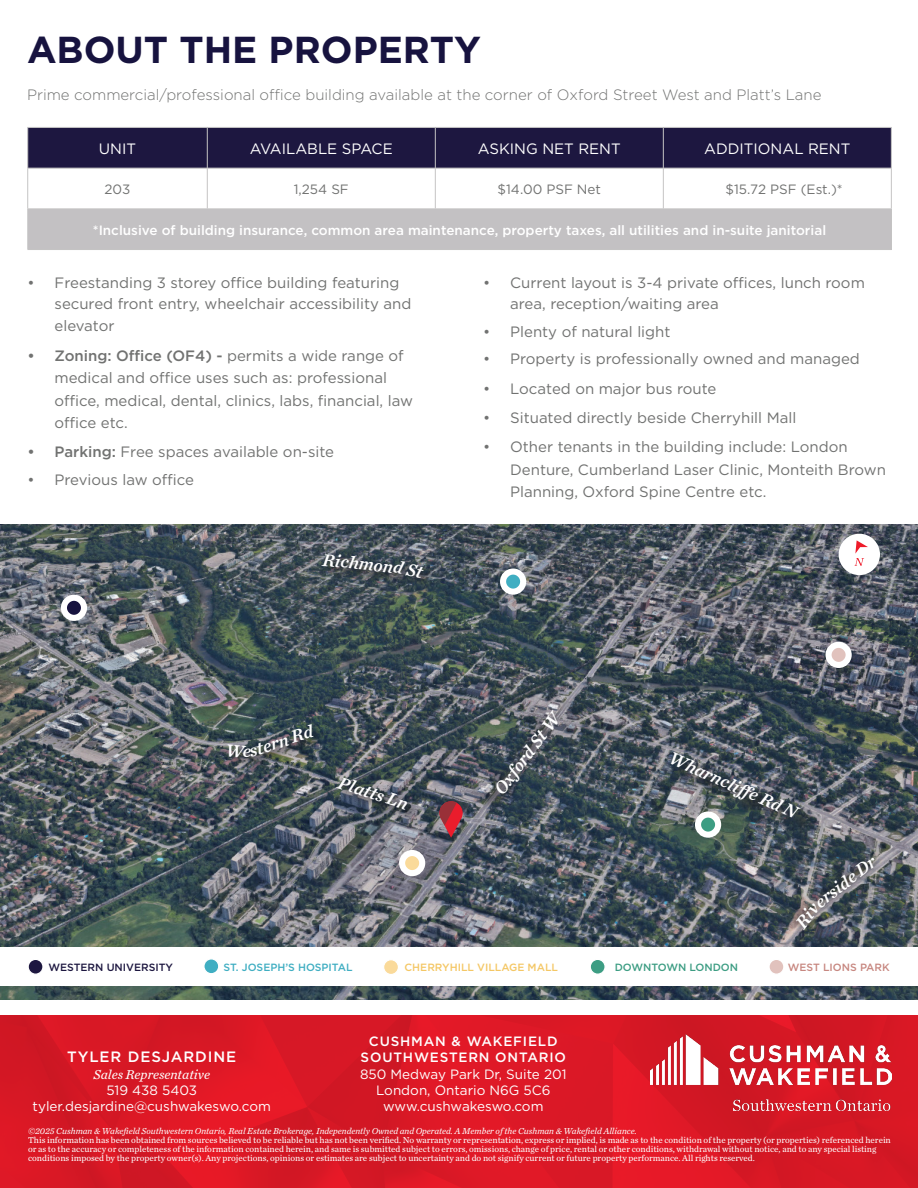
<style>
.page{position:relative;width:918px;height:1188px;background:#fff}
.page>*{position:absolute;margin:0;border:0;box-sizing:border-box;transform-origin:0 0}
.t1{font:700 37.5px "Gotham";color:#17133f}
.t2{font:italic 18px "Chronicle Text G2 Semi";color:#fff}
.t3{font:15px/22.5px "Gotham";color:#717271}
.t4{font:300 15px "Gotham";color:#717271}
.Body_Text{font:15px "Gotham";color:#fff}
.t5{font:500 15px "Gotham";letter-spacing:.06em;color:#fff}
.t6{font:13.5px/16.2px "Gotham";color:#fff;text-align:center}
.Body_Text-2{font:500 13.5px "Gotham";color:#fff}
.Body_Text-3{font:13.5px "Gotham";color:#717271}
.Body_Text-4{font:500 13.5px/16.2px "Gotham";letter-spacing:.06em;color:#fff;text-align:center}
.t7{font:italic 13.5px "Chronicle Text G2";color:#fff}
.t8{font:500 10.5px "Gotham";color:#f4c765}
.t9{font:500 10.5px "Gotham";color:#40aec2}
.t10{font:500 10.5px "Gotham";color:#1d1740}
.t11{font:500 10.5px "Gotham";color:#3d9d83}
.t12{font:500 10.5px "Gotham";color:#c78780}
.t13{font:9px/9px "Chronicle Text G2";color:#fff}
.t14{font:italic 9px "Chronicle Text G2";color:#fff}
.s1{font-weight:500}
</style>
<div class="page">
<img style="left:1px;top:1015px;width:917px;height:173px">
<img style="left:650px;top:1034px;width:241px;height:77px">
<div style="left:28px;top:128px;width:863px;height:40px;background:#1d1740"></div>
<div style="left:28px;top:209px;width:863px;height:41px;background:#c3c1c3"></div>
<hr style="left:28px;top:127px;width:179px;height:1px;background:#c5c4c4">
<hr style="left:27px;top:128px;width:1px;height:40px;background:#c5c4c4">
<hr style="left:207px;top:127px;width:228px;height:1px;background:#c5c4c4">
<hr style="left:207px;top:128px;width:1px;height:40px;background:#c5c4c4">
<hr style="left:435px;top:127px;width:228px;height:1px;background:#c5c4c4">
<hr style="left:435px;top:128px;width:1px;height:40px;background:#c5c4c4">
<hr style="left:663px;top:127px;width:229px;height:1px;background:#c5c4c4">
<hr style="left:663px;top:128px;width:1px;height:40px;background:#c5c4c4">
<hr style="left:891px;top:128px;width:1px;height:40px;background:#c5c4c4">
<hr style="left:28px;top:168px;width:179px;height:1px;background:#c5c4c4">
<hr style="left:27px;top:168px;width:1px;height:41px;background:#c5c4c4">
<hr style="left:207px;top:168px;width:228px;height:1px;background:#c5c4c4">
<hr style="left:207px;top:168px;width:1px;height:41px;background:#c5c4c4">
<hr style="left:435px;top:168px;width:228px;height:1px;background:#c5c4c4">
<hr style="left:435px;top:168px;width:1px;height:41px;background:#c5c4c4">
<hr style="left:663px;top:168px;width:229px;height:1px;background:#c5c4c4">
<hr style="left:663px;top:168px;width:1px;height:41px;background:#c5c4c4">
<hr style="left:891px;top:168px;width:1px;height:41px;background:#c5c4c4">
<hr style="left:27px;top:209px;width:1px;height:40px;background:#c5c4c4">
<hr style="left:891px;top:209px;width:1px;height:40px;background:#c5c4c4">
<hr style="left:663px;top:249px;width:229px;height:1px;background:#c5c4c4">
<img style="left:1px;top:524px;width:917px;height:476px">
<div style="left:839px;top:534px;width:41px;height:41px;background:#fff;border-radius:50%"></div>
<svg style="left:854px;top:540px;width:14px;height:26px"></svg>
<svg style="left:480px;top:713px;width:76px;height:99px"></svg>
<svg style="left:673px;top:754px;width:144px;height:80px"></svg>
<svg style="left:789px;top:850px;width:93px;height:87px"></svg>
<svg style="left:319px;top:551px;width:117px;height:39px"></svg>
<svg style="left:226px;top:722px;width:99px;height:47px"></svg>
<svg style="left:334px;top:775px;width:85px;height:47px"></svg>
<svg style="left:439px;top:801px;width:24px;height:37px"></svg>
<div style="left:1px;top:948px;width:917px;height:38px;background:#fff"></div>
<div style="left:28px;top:959px;width:15px;height:15px;background:#1d1740;border-radius:50%"></div>
<div style="left:28px;top:959px;width:16px;height:16px;border:1px solid #fff;border-radius:50%"></div>
<div style="left:204px;top:959px;width:15px;height:15px;background:#40aec2;border-radius:50%"></div>
<div style="left:203px;top:958px;width:16px;height:16px;border:1px solid #fff;border-radius:50%"></div>
<div style="left:384px;top:960px;width:14px;height:15px;background:#fada9a;border-radius:50%"></div>
<div style="left:383px;top:959px;width:16px;height:16px;border:1px solid #fff;border-radius:50%"></div>
<div style="left:769px;top:959px;width:15px;height:15px;background:#e1c2bd;border-radius:50%"></div>
<div style="left:768px;top:959px;width:16px;height:16px;border:1px solid #fff;border-radius:50%"></div>
<div style="left:590px;top:959px;width:15px;height:15px;background:#3d9d83;border-radius:50%"></div>
<div style="left:590px;top:959px;width:16px;height:16px;border:1px solid #fff;border-radius:50%"></div>
<div style="left:64px;top:598px;width:20px;height:20px;background:#17133f;border-radius:50%"></div>
<div style="left:61px;top:595px;width:26px;height:26px;border:6px solid #fff;border-radius:50%"></div>
<svg style="left:503px;top:572px;width:20px;height:20px"></svg>
<div style="left:500px;top:568px;width:26px;height:27px;border:6px solid #fff;border-radius:50%"></div>
<div style="left:402px;top:853px;width:20px;height:20px;background:#fada9a;border-radius:50%"></div>
<div style="left:399px;top:850px;width:26px;height:26px;border:6px solid #fff;border-radius:50%"></div>
<svg style="left:698px;top:815px;width:20px;height:20px"></svg>
<div style="left:695px;top:811px;width:26px;height:27px;border:6px solid #fff;border-radius:50%"></div>
<div style="left:829px;top:645px;width:20px;height:20px;background:#e1c2bd;border-radius:50%"></div>
<div style="left:826px;top:642px;width:26px;height:26px;border:6px solid #fff;border-radius:50%"></div>
<svg style="left:794px;top:903px;width:26px;height:27px"></svg>
<svg style="left:866px;top:857px;width:12px;height:12px"></svg>
<svg style="left:322px;top:554px;width:19px;height:13px"></svg>
<svg style="left:393px;top:560px;width:31px;height:18px"></svg>
<svg style="left:227px;top:744px;width:31px;height:14px"></svg>
<svg style="left:289px;top:724px;width:26px;height:20px"></svg>
<svg style="left:336px;top:777px;width:21px;height:16px"></svg>
<p class="t1" style="left:27px;top:25px;width:456px">ABOUT THE PROPERTY</p>
<p class="t4" style="left:27px;top:85px;width:796px">Prime commercial/professional office building available at the corner of Oxford Street West and Platt’s Lane</p>
<p class="Body_Text" style="left:99px;top:139px;width:39px">UNIT</p>
<p class="Body_Text" style="left:250px;top:139px;width:144px">AVAILABLE SPACE</p>
<p class="Body_Text" style="left:478px;top:139px;width:144px">ASKING NET RENT</p>
<p class="Body_Text" style="left:704px;top:139px;width:148px">ADDITIONAL RENT</p>
<p class="Body_Text-3" style="left:105px;top:180px;width:27px">203</p>
<p class="Body_Text-3" style="left:294px;top:180px;width:57px">1,254 SF</p>
<p class="Body_Text-3" style="left:498px;top:180px;width:105px">$14.00 PSF Net</p>
<p class="Body_Text-3" style="left:726px;top:180px;width:119px">$15.72 PSF (Est.)*</p>
<p class="Body_Text-2" style="left:93px;top:221px;width:735px">*Inclusive of building insurance, common area maintenance, property taxes, all utilities and in-suite janitorial</p>
<p class="t3" style="left:55px;top:272px;width:358px;line-height:21px;text-indent:-27px">• Freestanding 3 storey office building featuring secured front entry, wheelchair accessibility and</p>
<p class="t3" style="left:55px;top:315px;width:61px">elevator</p>
<p class="t3" style="left:55px;top:344px;width:360px;text-indent:-27px"><span class="s1">• Zoning: Office (OF4) -</span> permits a wide range of medical and office uses such as: professional office, medical, dental, clinics, labs, financial, law office etc.</p>
<p class="t3" style="left:28px;top:441px;width:308px"><span class="s1">• Parking:</span> Free spaces available on-site</p>
<p class="t3" style="left:28px;top:468px;width:168px">• Previous law office</p>
<p class="t2" style="left:342px;top:547px;width:54px;rotate:6deg">chmon</p>
<p class="t2" style="left:252px;top:735px;width:35px;rotate:-18deg">tern</p>
<p class="t2" style="left:359px;top:774px;width:57px;rotate:18deg">atts Ln</p>
<p class="t3" style="left:510px;top:272px;width:356px;line-height:21px;text-indent:-27px">• Current layout is 3-4 private offices, lunch room area, reception/waiting area</p>
<p class="t3" style="left:483px;top:320px;width:189px">• Plenty of natural light</p>
<p class="t3" style="left:483px;top:348px;width:378px">• Property is professionally owned and managed</p>
<p class="t3" style="left:483px;top:377px;width:235px">• Located on major bus route</p>
<p class="t3" style="left:483px;top:406px;width:315px">• Situated directly beside Cherryhill Mall</p>
<p class="t3" style="left:510px;top:435px;width:377px;text-indent:-27px">• Other tenants in the building include: London<br>Denture, Cumberland Laser Clinic, Monteith Brown<br>Planning, Oxford Spine Centre etc.</p>
<p class="t2" style="left:487px;top:784px;width:99px;rotate:-53deg">Oxford St W</p>
<p class="t2" style="left:676px;top:744px;width:72px;rotate:24deg">Wharncl</p>
<p class="t2" style="left:739px;top:773px;width:70px;rotate:23deg">ife Rd N</p>
<p class="t2" style="left:808px;top:893px;width:66px;rotate:-38deg">erside D</p>
<p class="t10" style="left:49px;top:960px;width:126px">WESTERN UNIVERSITY</p>
<p class="t9" style="left:224px;top:960px;width:131px">ST. JOSEPH’S HOSPITAL</p>
<p class="t8" style="left:405px;top:960px;width:155px">CHERRYHILL VILLAGE MALL</p>
<p class="t11" style="left:615px;top:960px;width:125px">DOWNTOWN LONDON</p>
<p class="t12" style="left:788px;top:960px;width:103px">WEST LIONS PARK</p>
<p class="Body_Text-4" style="left:361px;top:1033px;width:207px">CUSHMAN &amp; WAKEFIELD<br>SOUTHWESTERN ONTARIO</p>
<p class="t6" style="left:360px;top:1065px;width:208px">850 Medway Park Dr, Suite 201<br>London, Ontario N6G 5C6 www.cushwakeswo.com</p>
<p class="t5" style="left:67px;top:1047px;width:171px">TYLER DESJARDINE</p>
<p class="t7" style="left:94px;top:1064px;width:118px">Sales Representative</p>
<p class="t6" style="left:33px;top:1082px;width:240px">519 438 5403 tyler.desjardine@cushwakeswo.com</p>
<p class="t14" style="left:28px;top:1124px;width:610px">©2025 Cushman &amp; Wakefield Southwestern Ontario, Real Estate Brokerage, Independently Owned and Operated. A Member of the Cushman &amp; Wakefield Alliance.</p>
<p class="t13" style="left:28px;top:1135px;width:864px">This information has been obtained from sources believed to be reliable but has not been verified. No warranty or representation, express or implied, is made as to the condition of the property (or properties) referenced herein or as to the accuracy or completeness of the information contained herein, and same is submitted subject to errors, omissions, change of price, rental or other conditions, withdrawal without notice, and to any special listing conditions imposed by the property owner(s). Any projections, opinions or estimates are subject to uncertainty and do not signify current or future property performance. All rights reserved.</p>
</div>
